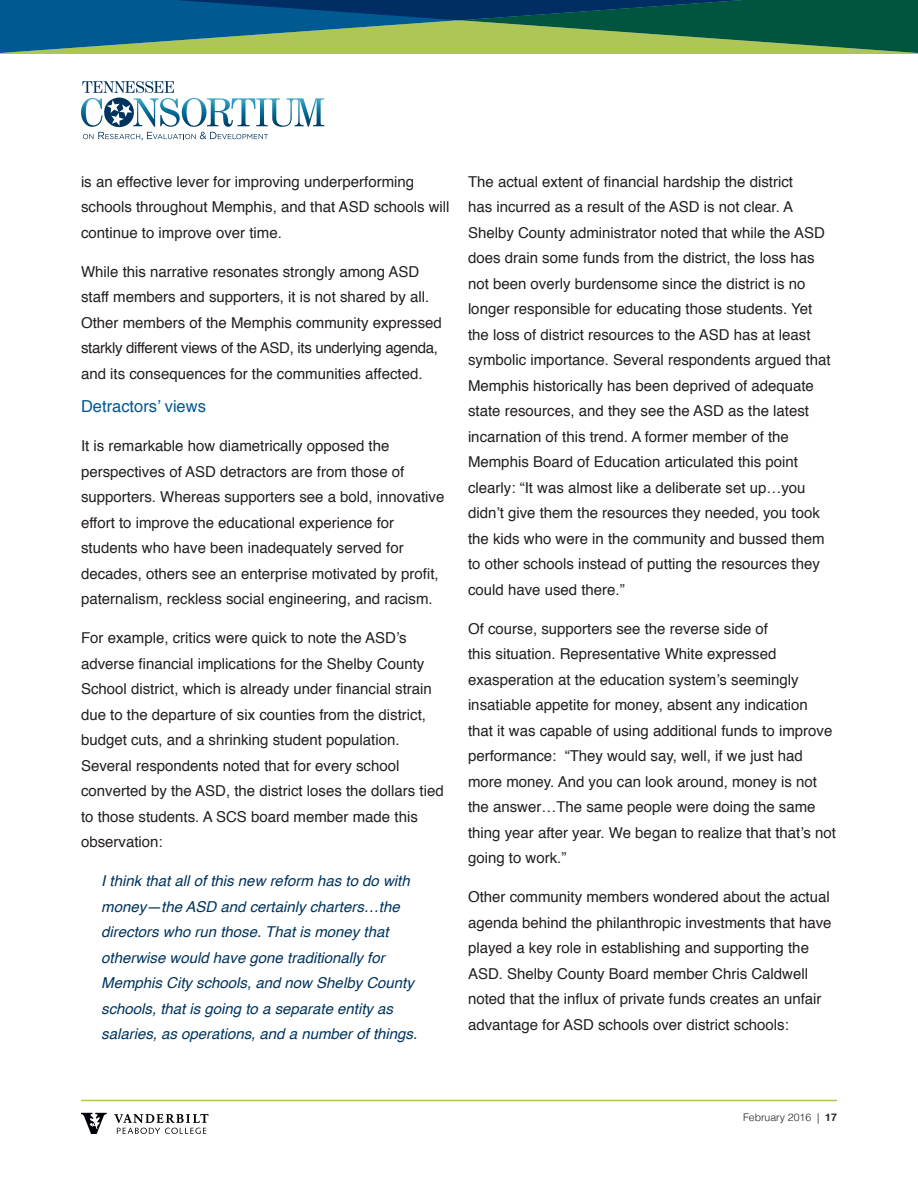
<style>
.page{position:relative;width:918px;height:1188px;background:#fff}
.page>*{position:absolute;margin:0;border:0;box-sizing:border-box;transform-origin:0 0}
.t1{font:16.5px "Helvetica";color:#005991}
.t2{font:15px/25.5px "Helvetica";color:#231f20}
.t3{font:italic 15px/25.5px "Helvetica";color:#00345e}
.t4{font:300 10.5px "Helvetica";color:#231f20}
.s1{font-weight:700}
</style>
<div class="page">
<svg style="left:0;top:0;width:918px;height:54px;background:#387662"></svg>
<svg style="left:81px;top:81px;width:243px;height:59px"></svg>
<hr style="left:81px;top:1100px;width:756px;height:1px;background:#adc656">
<svg style="left:81px;top:1113px;width:26px;height:21px"></svg>
<svg style="left:114px;top:1114px;width:94px;height:20px"></svg>
<p class="t2" style="left:81px;top:170px;width:370px">is an effective lever for improving underperforming schools throughout Memphis, and that ASD schools will continue to improve over time.</p>
<p class="t2" style="left:81px;top:260px;width:362px">While this narrative resonates strongly among ASD staff members and supporters, it is not shared by all.<br>Other members of the Memphis community expressed starkly different views of the ASD, its underlying agenda, and its consequences for the communities affected.</p>
<p class="t1" style="left:81px;top:399px;width:127px">Detractors’ views</p>
<p class="t2" style="left:81px;top:434px;width:365px">It is remarkable how diametrically opposed the perspectives of ASD detractors are from those of supporters. Whereas supporters see a bold, innovative effort to improve the educational experience for students who have been inadequately served for decades, others see an enterprise motivated by profit, paternalism, reckless social engineering, and racism.</p>
<p class="t2" style="left:81px;top:626px;width:364px">For example, critics were quick to note the ASD’s adverse financial implications for the Shelby County School district, which is already under financial strain due to the departure of six counties from the district, budget cuts, and a shrinking student population.<br>Several respondents noted that for every school converted by the ASD, the district loses the dollars tied to those students. A SCS board member made this observation:</p>
<p class="t3" style="left:101px;top:869px;width:317px">I think that all of this new reform has to do with money—the ASD and certainly charters…the directors who run those. That is money that otherwise would have gone traditionally for Memphis City schools, and now Shelby County schools, that is going to a separate entity as salaries, as operations, and a number of things.</p>
<p class="t2" style="left:468px;top:170px;width:364px">The actual extent of financial hardship the district<br>has incurred as a result of the ASD is not clear. A Shelby County administrator noted that while the ASD does drain some funds from the district, the loss has not been overly burdensome since the district is no longer responsible for educating those students. Yet the loss of district resources to the ASD has at least symbolic importance. Several respondents argued that Memphis historically has been deprived of adequate state resources, and they see the ASD as the latest incarnation of this trend. A former member of the Memphis Board of Education articulated this point clearly: “It was almost like a deliberate set up…you didn’t give them the resources they needed, you took the kids who were in the community and bussed them to other schools instead of putting the resources they could have used there.”</p>
<p class="t2" style="left:468px;top:617px;width:370px">Of course, supporters see the reverse side of<br>this situation. Representative White expressed exasperation at the education system’s seemingly insatiable appetite for money, absent any indication that it was capable of using additional funds to improve performance: “They would say, well, if we just had more money. And you can look around, money is not the answer…The same people were doing the same thing year after year. We began to realize that that’s not going to work.”</p>
<p class="t2" style="left:468px;top:885px;width:365px">Other community members wondered about the actual agenda behind the philanthropic investments that have played a key role in establishing and supporting the ASD. Shelby County Board member Chris Caldwell noted that the influx of private funds creates an unfair advantage for ASD schools over district schools:</p>
<p class="t4" style="left:743px;top:1113px;width:95px">February 2016 | <span class="s1">17</span></p>
</div>
